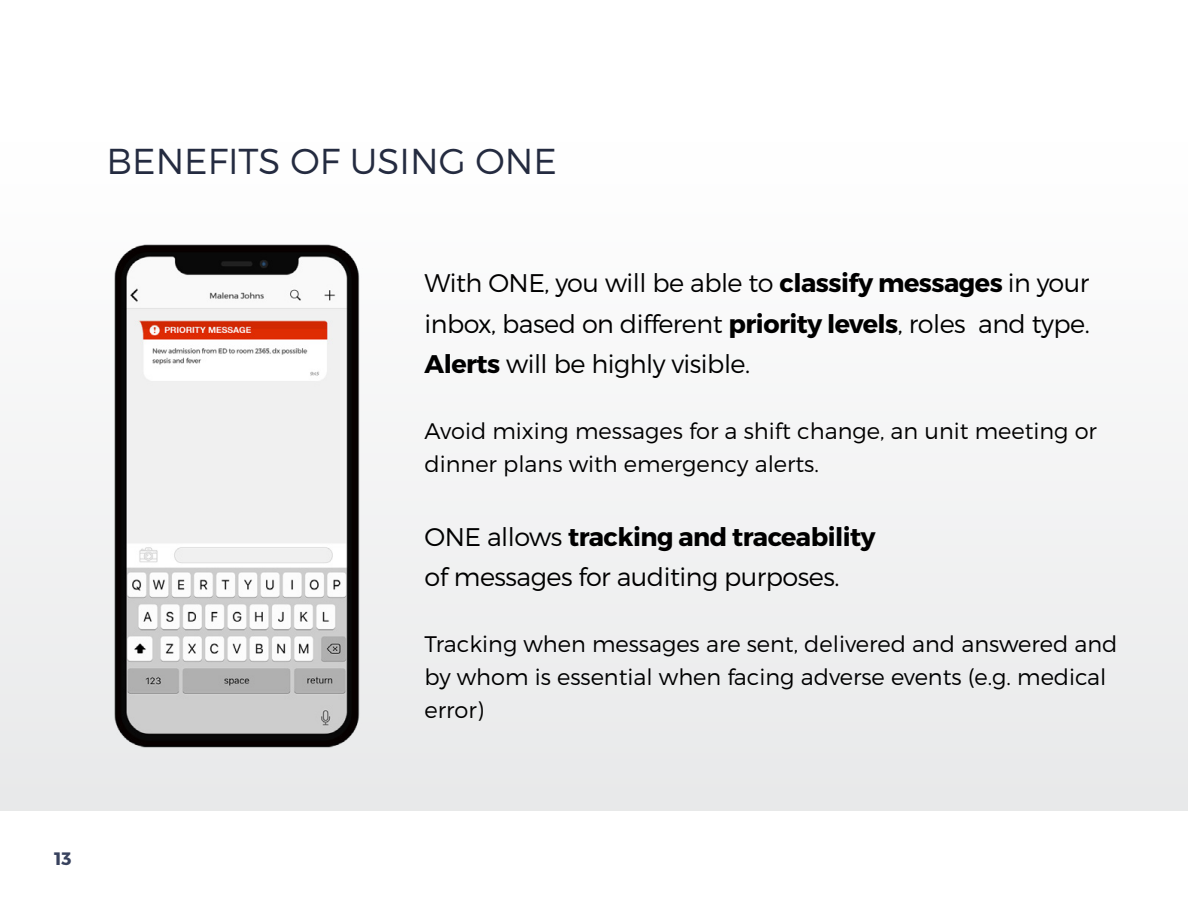
<style>
.page{position:relative;width:1188px;height:918px;background:#fff}
.page>*{position:absolute;margin:0;border:0;box-sizing:border-box;transform-origin:0 0}
.t1{font:300 36px "Montserrat";color:#242b40}
.t2{font:300 25.5px/40.5px "Montserrat";letter-spacing:-.02em;color:#000;text-align:justify}
.t3{font:300 22.5px/33px "Montserrat";color:#000}
.t4{font:700 18px "Montserrat";color:#38425e}
.s1{font-weight:700}
</style>
<div class="page">
<div style="left:0;top:142px;width:1188px;height:669px;background:#f3f4f4"></div>
<img style="left:114px;top:244px;width:246px;height:504px">
<h1 class="t1" style="left:106px;top:139px;width:452px">BENEFITS OF USING ONE</h1>
<p class="t2" style="left:425px;top:263px;width:667px">With ONE, you will be able to <span class="s1">classify messages</span> in your inbox, based on different <span class="s1">priority levels</span>, roles and type.<br><span class="s1">Alerts</span> will be highly visible.</p>
<p class="t3" style="left:425px;top:415px;width:674px">Avoid mixing messages for a shift change, an unit meeting or dinner plans with emergency alerts.</p>
<p class="t2" style="left:425px;top:516px;width:453px">ONE allows <span class="s1">tracking and traceability </span>of messages for auditing purposes.</p>
<p class="t3" style="left:425px;top:628px;width:695px">Tracking when messages are sent, delivered and answered and by whom is essential when facing adverse events (e.g. medical error)</p>
<p class="t4" style="left:54px;top:847px;width:19px">13</p>
</div>
